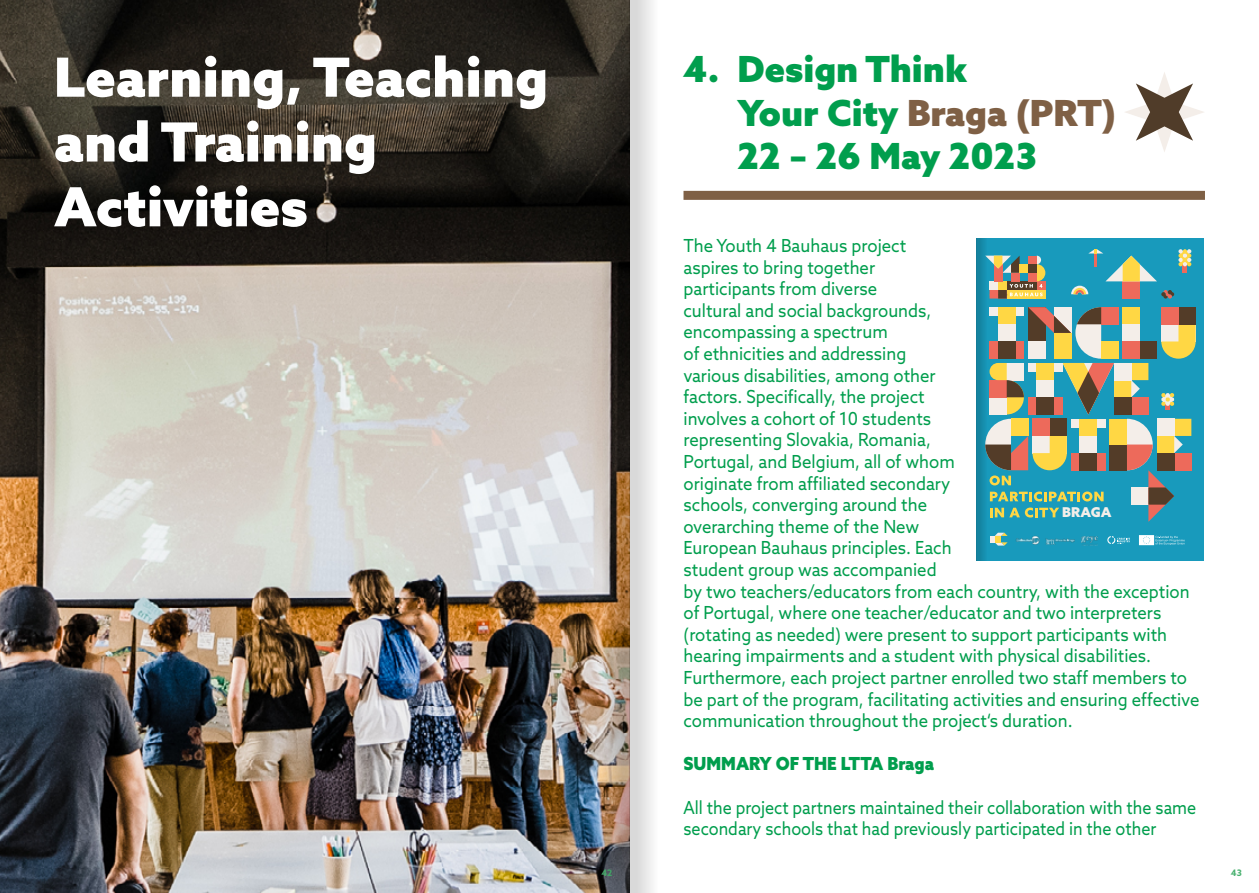
<style>
.page{position:relative;width:1259px;height:893px;background:#fff}
.page>*{position:absolute;margin:0;border:0;box-sizing:border-box;transform-origin:0 0}
.t1{font:900 54px/64.8px "Azo Sans";color:#fff}
.t2{font:900 36px/43.2px "Azo Sans";color:#009e4d}
.t3{font:18px/21.6px "Azo Sans";color:#009e4d;scale:.93 1}
.t4{font:18px/21.6px "Azo Sans";color:#009e4d;scale:.9 1}
.t5{font:900 18px "Azo Sans";color:#009e4d;scale:.93 1}
.t6{font:900 13.5px "Azo Sans";color:#f4eee9}
.t7{font:700 9px "Azo Sans";color:#49b170}
.s1{color:#7f6045}
</style>
<div class="page">
<img style="left:0;top:0;width:572px;height:893px">
<div style="left:683px;top:191px;width:522px;height:9px;background:#7f6045"></div>
<div style="left:976px;top:238px;width:228px;height:323px;background:#189abc"></div>
<svg style="left:997px;top:256px;width:48px;height:43px"></svg>
<div style="left:1011px;top:273px;width:8px;height:8px;background:#ed6a5b"></div>
<div style="left:1019px;top:264px;width:9px;height:9px;background:#ffd744"></div>
<div style="left:1028px;top:264px;width:8px;height:9px;background:#533c28"></div>
<svg style="left:997px;top:307px;width:198px;height:215px"></svg>
<svg style="left:1071px;top:249px;width:120px;height:50px"></svg>
<svg style="left:997px;top:533px;width:10px;height:13px"></svg>
<svg style="left:1107px;top:536px;width:23px;height:8px"></svg>
<img style="left:1081px;top:536px;width:16px;height:7px">
<img style="left:1045px;top:538px;width:30px;height:7px">
<img style="left:1015px;top:536px;width:25px;height:9px">
<svg style="left:1139px;top:535px;width:45px;height:10px"></svg>
<svg style="left:976px;top:238px;width:21px;height:323px"></svg>
<svg style="left:1125px;top:72px;width:79px;height:80px"></svg>
<img style="left:572px;top:0;width:57px;height:893px">
<div style="left:629px;top:0;width:58px;height:893px;background:linear-gradient(to right,#dcdcdc,#fff)"></div>
<h1 class="t1" style="left:54px;top:44px;width:495px">Learning, Teaching and Training<br>Activities</h1>
<h2 class="t2" style="left:737px;top:47px;width:380px;text-indent:-54px">4. Design Think<br>Your City <span class="s1">Braga (PRT)<br></span>22 – 26 May 2023</h2>
<p class="t3" style="left:683px;top:235px;width:556px">The Youth 4 Bauhaus project<br>aspires to bring together<br>participants from diverse<br>cultural and social backgrounds,<br>encompassing a spectrum<br>of ethnicities and addressing<br>various disabilities, among other<br>factors. Specifically, the project<br>involves a cohort of 10 students<br>representing Slovakia, Romania,<br>Portugal, and Belgium, all of whom<br>originate from affiliated secondary<br>schools, converging around the<br>overarching theme of the New<br>European Bauhaus principles. Each<br>student group was accompanied<br>by two teachers/educators from each country, with the exception of Portugal, where one teacher/educator and two interpreters (rotating as needed) were present to support participants with hearing impairments and a student with physical disabilities.<br>Furthermore, each project partner enrolled two staff members to be part of the program, facilitating activities and ensuring effective communication throughout the project‘s duration.</p>
<p class="t5" style="left:683px;top:752px;width:271px">SUMMARY OF THE LTTA Braga</p>
<p class="t4" style="left:683px;top:796px;width:571px">All the project partners maintained their collaboration with the same secondary schools that had previously participated in the other</p>
<p class="t6" style="left:1062px;top:503px;width:51px">BRAGA</p>
<p class="t7" style="left:601px;top:867px;width:13px">42</p>
<p class="t7" style="left:1231px;top:867px;width:13px">43</p>
</div>
